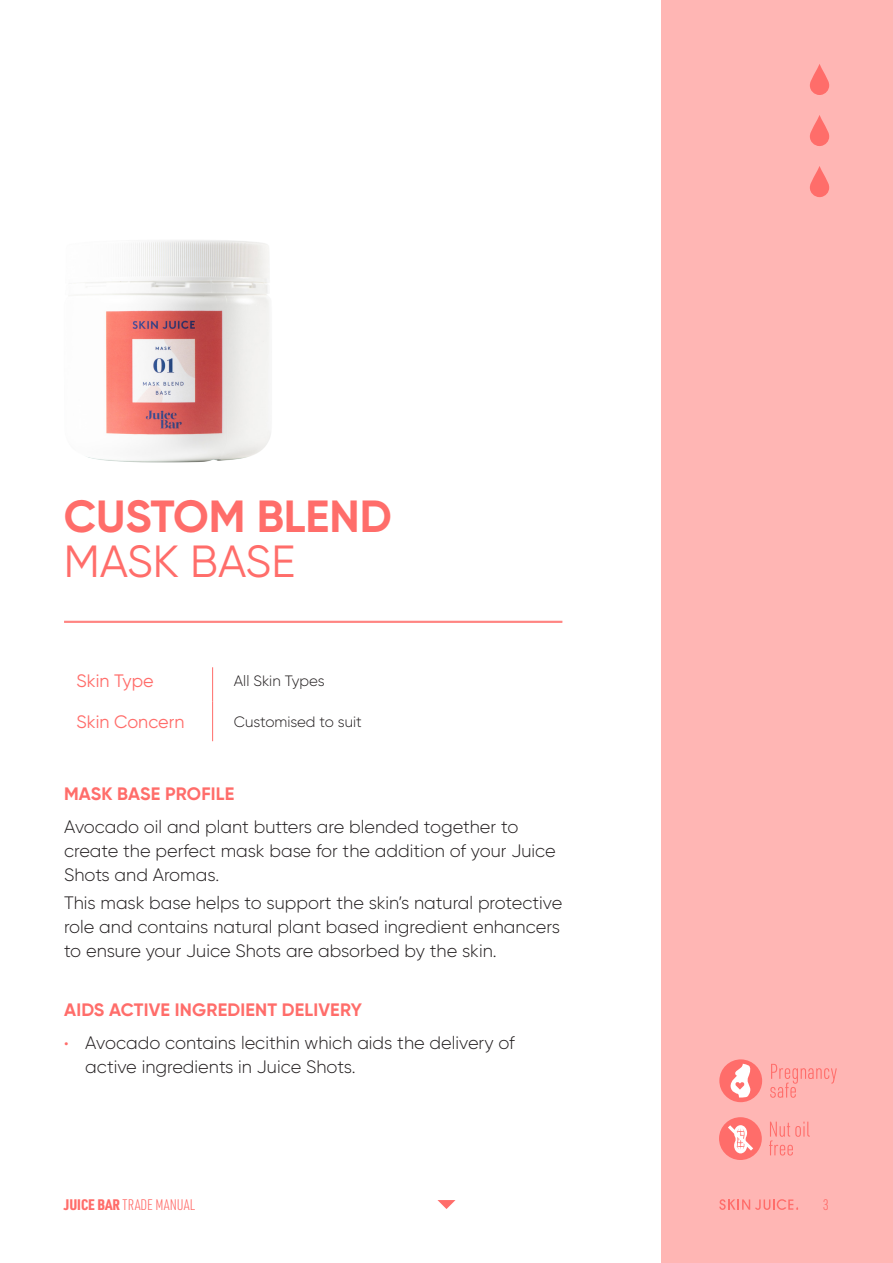
<style>
.page{position:relative;width:893px;height:1263px;background:#fff}
.page>*{position:absolute;margin:0;border:0;box-sizing:border-box;transform-origin:0 0}
.t1{font:700 45px/45px "Gilroy";color:#ff6d6a}
.T_BC{font:300 18px/24px "Gilroy";color:#231f20}
.T_BC-2{font:700 18px "Gilroy";letter-spacing:.01em;color:#ff6d6a}
.T_BC-3{font:18px "Gilroy";color:#ff6d6a}
.T_BC-4{font:300 15px "Gilroy";color:#231f20}
.t2{font:300 15px "URWDIN Cond";color:#ff6d6a}
.s1{font-weight:400}
.s2{font-weight:400;font-size:15px;color:#ff6d6a}
.s3{font-weight:900}
</style>
<div class="page">
<div style="left:661px;top:0;width:232px;height:1263px;background:#ffb6b4"></div>
<svg style="left:810px;top:115px;width:19px;height:31px"></svg>
<svg style="left:810px;top:166px;width:19px;height:31px"></svg>
<svg style="left:810px;top:64px;width:19px;height:31px"></svg>
<img style="left:84px;top:240px;width:187px;height:223px">
<svg style="left:719px;top:1199px;width:79px;height:11px"></svg>
<svg style="left:437px;top:1200px;width:18px;height:9px"></svg>
<hr style="left:64px;top:621px;width:498px;height:1px;background:#ff6d6a">
<hr style="left:64px;top:622px;width:498px;height:1px;background:#ff6d6a">
<hr style="left:212px;top:667px;width:1px;height:34px;background:#ff6d6a">
<hr style="left:212px;top:701px;width:1px;height:40px;background:#ff6d6a">
<div style="left:719px;top:1059px;width:43px;height:43px;background:#ff6d6a;border-radius:50%"></div>
<svg style="left:730px;top:1063px;width:21px;height:34px"></svg>
<svg style="left:770px;top:1064px;width:67px;height:34px"></svg>
<svg style="left:769px;top:1121px;width:41px;height:34px"></svg>
<svg style="left:719px;top:1117px;width:43px;height:43px"></svg>
<h1 class="t1" style="left:64px;top:493px;width:330px">CUSTOM BLEND<br><span class="s1">MASK BASE</span></h1>
<p class="T_BC-3" style="left:77px;top:670px;width:79px">Skin Type</p>
<p class="T_BC-4" style="left:234px;top:672px;width:92px">All Skin Types</p>
<p class="T_BC-3" style="left:77px;top:711px;width:109px">Skin Concern</p>
<p class="T_BC-4" style="left:234px;top:713px;width:130px">Customised to suit</p>
<p class="T_BC-2" style="left:64px;top:783px;width:172px">MASK BASE PROFILE</p>
<p class="T_BC" style="left:64px;top:814px;width:493px">Avocado oil and plant butters are blended together to create the perfect mask base for the addition of your Juice<br>Shots and Aromas.</p>
<p class="T_BC" style="left:64px;top:890px;width:500px">This mask base helps to support the skin’s natural protective role and contains natural plant based ingredient enhancers to ensure your Juice Shots are absorbed by the skin.</p>
<p class="T_BC-2" style="left:64px;top:998px;width:299px">AIDS ACTIVE INGREDIENT DELIVERY</p>
<p class="T_BC" style="left:85px;top:1030px;width:431px;text-indent:-21px"><span class="s2">•</span> Avocado contains lecithin which aids the delivery of active ingredients in Juice Shots.</p>
<p class="t2" style="left:64px;top:1195px;width:133px"><span class="s3">JUICE BAR</span> TRADE MANUAL</p>
<p class="t2" style="left:823px;top:1195px;width:8px">3</p>
</div>
